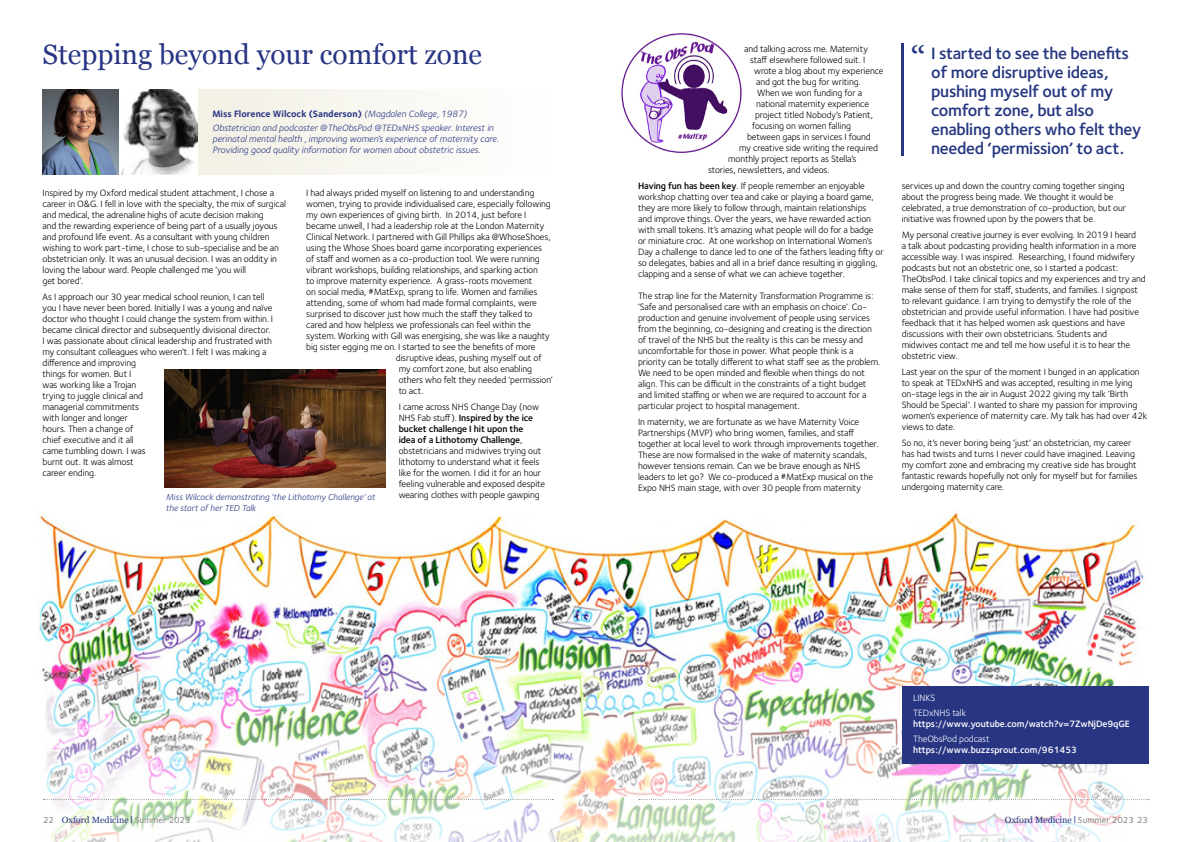
<style>
.page{position:relative;width:1191px;height:842px;background:#fff}
.page>*{position:absolute;margin:0;border:0;box-sizing:border-box;transform-origin:0 0}
.t1{font:38px "Minion Pro";color:#263780}
.t2{font:28px "Georgia";color:#283583}
.t3{font:600 17px/19px "Foundry Sterling";letter-spacing:-.02em;color:#263780}
.t4{font:9.5px/11px "Foundry Sterling";letter-spacing:-.01em;color:#000}
.t5{font:italic 9.5px/11px "Foundry Sterling";color:#283583}
.t6{font:600 9.5px "Foundry Sterling";letter-spacing:-.01em;color:#fff}
.t7{font:700 9.5px "Foundry Sterling";color:#283583}
.t8{font:9.5px "Foundry Sterling";letter-spacing:-.01em;color:#fff}
.t9{font:italic 9px/10.8px "Foundry Sterling OT2";color:#283583}
.t10{font:9px "Georgia";color:#263780}
.t11{font:500 9px "Foundry Sterling";color:#878787}
.s1{font-weight:400;font-style:italic}
.s2{font-weight:600}
.s3{font-family:"Big Caslon";font-weight:500}
.s4{font-family:"Foundry Sterling";font-weight:500;color:#878787}
</style>
<div class="page">
<img style="left:37px;top:511px;width:1113px;height:331px">
<svg style="left:43px;top:799px;width:510px;height:1px"></svg>
<svg style="left:639px;top:799px;width:510px;height:1px"></svg>
<div style="left:192px;top:89px;width:361px;height:85px;background:#f8f7f1"></div>
<img style="left:43px;top:89px;width:75px;height:85px">
<img style="left:122px;top:89px;width:75px;height:85px">
<div style="left:901px;top:686px;width:247px;height:77px;background:#283583"></div>
<img style="left:621px;top:33px;width:121px;height:120px">
<img style="left:165px;top:369px;width:220px;height:119px">
<hr style="left:901px;top:43px;width:2px;height:113px;background:#263780">
<p class="t2" style="left:43px;top:34px;width:441px">Stepping beyond your comfort zone</p>
<p class="t7" style="left:212px;top:108px;width:256px">Miss Florence Wilcock (Sanderson) <span class="s1">(Magdalen College, 1987)</span></p>
<p class="t5" style="left:212px;top:122px;width:288px">Obstetrician and podcaster @TheObsPod @TEDxNHS speaker. Interest in perinatal mental health , improving women’s experience of maternity care.<br>Providing good quality information for women about obstetric issues.</p>
<p class="t4" style="left:43px;top:188px;width:245px">Inspired by my Oxford medical student attachment, I chose a career in O&amp;G. I fell in love with the specialty, the mix of surgical and medical, the adrenaline highs of acute decision making<br>and the rewarding experience of being part of a usually joyous and profound life event. As a consultant with young children wishing to work part-time, I chose to sub-specialise and be an obstetrician only. It was an unusual decision. I was an oddity in loving the labour ward. People challenged me ‘you will<br>get bored’.</p>
<p class="t4" style="left:43px;top:292px;width:232px">As I approach our 30 year medical school reunion, I can tell you I have never been bored. Initially I was a young and naïve doctor who thought I could change the system from within. I became clinical director and subsequently divisional director.<br>I was passionate about clinical leadership and frustrated with my consultant colleagues who weren’t. I felt I was making a difference and improving<br>things for women. But I<br>was working like a Trojan<br>trying to juggle clinical and<br>managerial commitments<br>with longer and longer<br>hours. Then a change of<br>chief executive and it all<br>came tumbling down. I was<br>burnt out. It was almost<br>career ending.</p>
<p class="t4" style="left:306px;top:188px;width:230px">I had always prided myself on listening to and understanding</p>
<p class="t4" style="left:306px;top:199px;width:246px">women, trying to provide individualised care, especially following</p>
<p class="t4" style="left:306px;top:210px;width:222px">my own experiences of giving birth. In 2014, just before I</p>
<p class="t4" style="left:306px;top:221px;width:240px">became unwell, I had a leadership role at the London Maternity</p>
<p class="t4" style="left:306px;top:232px;width:246px">Clinical Network. I partnered with Gill Phillips aka @WhoseShoes,</p>
<p class="t4" style="left:306px;top:243px;width:237px">using the Whose Shoes board game incorporating experiences</p>
<p class="t4" style="left:306px;top:254px;width:235px">of staff and women as a co-production tool. We were running</p>
<p class="t4" style="left:306px;top:265px;width:233px">vibrant workshops, building relationships, and sparking action</p>
<p class="t4" style="left:306px;top:276px;width:228px">to improve maternity experience. A grass-roots movement</p>
<p class="t4" style="left:306px;top:287px;width:233px">on social media, #MatExp, sprang to life. Women and families</p>
<p class="t4" style="left:306px;top:298px;width:232px">attending, some of whom had made formal complaints, were</p>
<p class="t4" style="left:306px;top:309px;width:228px">surprised to discover just how much the staff they talked to</p>
<p class="t4" style="left:306px;top:320px;width:226px">cared and how helpless we professionals can feel within the</p>
<p class="t4" style="left:306px;top:331px;width:245px">system. Working with Gill was energising, she was like a naughty</p>
<p class="t4" style="left:306px;top:342px;width:231px">big sister egging me on. I started to see the benefits of more</p>
<p class="t4" style="left:396px;top:353px;width:148px">disruptive ideas, pushing myself out of</p>
<p class="t4" style="left:399px;top:364px;width:135px">my comfort zone, but also enabling</p>
<p class="t4" style="left:399px;top:375px;width:156px">others who felt they needed ‘permission’</p>
<p class="t4" style="left:399px;top:386px;width:26px">to act.</p>
<p class="t4" style="left:399px;top:402px;width:148px">I came across NHS Change Day (now NHS Fab stuff). <span class="s2">Inspired by the ice bucket challenge I hit upon the<br>idea of a Lithotomy Challenge</span>, obstetricians and midwives trying out lithotomy to understand what it feels like for the women. I did it for an hour feeling vulnerable and exposed despite wearing clothes with people gawping</p>
<p class="t9" style="left:166px;top:491px;width:211px">Miss Wilcock demonstrating ‘the Lithotomy Challenge’ at the start of her TED Talk</p>
<p class="t4" style="left:744px;top:43px;width:125px">and talking across me. Maternity</p>
<p class="t4" style="left:750px;top:54px;width:117px">staff elsewhere followed suit. I</p>
<p class="t4" style="left:754px;top:65px;width:131px">wrote a blog about my experience</p>
<p class="t4" style="left:756px;top:76px;width:106px">and got the bug for writing.</p>
<p class="t4" style="left:757px;top:87px;width:107px">When we won funding for a</p>
<p class="t4" style="left:756px;top:98px;width:115px">national maternity experience</p>
<p class="t4" style="left:755px;top:109px;width:120px">project titled Nobody’s Patient,</p>
<p class="t4" style="left:752px;top:120px;width:100px">focusing on women falling</p>
<p class="t4" style="left:747px;top:131px;width:125px">between gaps in services I found</p>
<p class="t4" style="left:739px;top:142px;width:141px">my creative side writing the required</p>
<p class="t4" style="left:728px;top:153px;width:130px">monthly project reports as Stella’s</p>
<p class="t4" style="left:708px;top:164px;width:123px">stories, newsletters, and videos.</p>
<p class="t4" style="left:638px;top:180px;width:247px"><span class="s2">Having fun has been key</span>. If people remember an enjoyable workshop chatting over tea and cake or playing a board game, they are more likely to follow through, maintain relationships<br>and improve things. Over the years, we have rewarded action with small tokens. It’s amazing what people will do for a badge or miniature croc. At one workshop on International Women’s Day a challenge to dance led to one of the fathers leading fifty or so delegates, babies and all in a brief dance resulting in giggling, clapping and a sense of what we can achieve together.</p>
<p class="t4" style="left:638px;top:290px;width:244px">The strap line for the Maternity Transformation Programme is: ‘Safe and personalised care with an emphasis on choice’. Co&shy;production and genuine involvement of people using services from the beginning, co-designing and creating is the direction of travel of the NHS but the reality is this can be messy and uncomfortable for those in power. What people think is a priority can be totally different to what staff see as the problem.<br>We need to be open minded and flexible when things do not align. This can be difficult in the constraints of a tight budget and limited staffing or when we are required to account for a particular project to hospital management.</p>
<p class="t4" style="left:638px;top:416px;width:242px">In maternity, we are fortunate as we have Maternity Voice Partnerships (MVP) who bring women, families, and staff together at local level to work through improvements together.<br>These are now formalised in the wake of maternity scandals, however tensions remain. Can we be brave enough as NHS leaders to let go? We co-produced a #MatExp musical on the Expo NHS main stage, with over 30 people from maternity</p>
<p class="t1" style="left:910px;top:35px;width:17px">“</p>
<p class="t3" style="left:931px;top:44px;width:212px">I started to see the benefits of more disruptive ideas, pushing myself out of my comfort zone, but also enabling others who felt they needed ‘permission’ to act.</p>
<p class="t4" style="left:901px;top:181px;width:226px">services up and down the country coming together singing about the progress being made. We thought it would be celebrated, a true demonstration of co-production, but our initiative was frowned upon by the powers that be.</p>
<p class="t4" style="left:901px;top:230px;width:245px">My personal creative journey is ever evolving. In 2019 I heard<br>a talk about podcasting providing health information in a more accessible way. I was inspired. Researching, I found midwifery podcasts but not an obstetric one, so I started a podcast:<br>TheObsPod. I take clinical topics and my experiences and try and make sense of them for staff, students, and families. I signpost to relevant guidance. I am trying to demystify the role of the obstetrician and provide useful information. I have had positive feedback that it has helped women ask questions and have discussions with their own obstetricians. Students and</p>
<p class="t4" style="left:901px;top:340px;width:230px">midwives contact me and tell me how useful it is to hear the obstetric view.</p>
<p class="t4" style="left:901px;top:367px;width:247px">Last year on the spur of the moment I bunged in an application to speak at TEDxNHS and was accepted, resulting in me lying on-stage legs in the air in August 2022 giving my talk ‘Birth Should be Special’. I wanted to share my passion for improving women’s experience of maternity care. My talk has had over 42k views to date.</p>
<p class="t4" style="left:901px;top:438px;width:237px">So no, it’s never boring being ‘just’ an obstetrician, my career has had twists and turns I never could have imagined. Leaving my comfort zone and embracing my creative side has brought fantastic rewards hopefully not only for myself but for families undergoing maternity care.</p>
<p class="t8" style="left:913px;top:692px;width:24px">LINKS</p>
<p class="t8" style="left:913px;top:707px;width:55px">TEDxNHS talk</p>
<p class="t6" style="left:913px;top:718px;width:218px">https://www.youtube.com/watch?v=7ZwNjDe9qGE</p>
<p class="t8" style="left:913px;top:733px;width:78px">TheObsPod podcast</p>
<p class="t6" style="left:913px;top:744px;width:166px">https://www.buzzsprout.com/961453</p>
<p class="t11" style="left:43px;top:814px;width:12px">22</p>
<p class="t10" style="left:62px;top:813px;width:130px">Oxford Medicine <span class="s3">|</span> <span class="s4">Summer 2023</span></p>
<p class="t10" style="left:1005px;top:813px;width:144px">Oxford Medicine <span class="s3">|</span> <span class="s4">Summer 2023 23</span></p>
</div>
